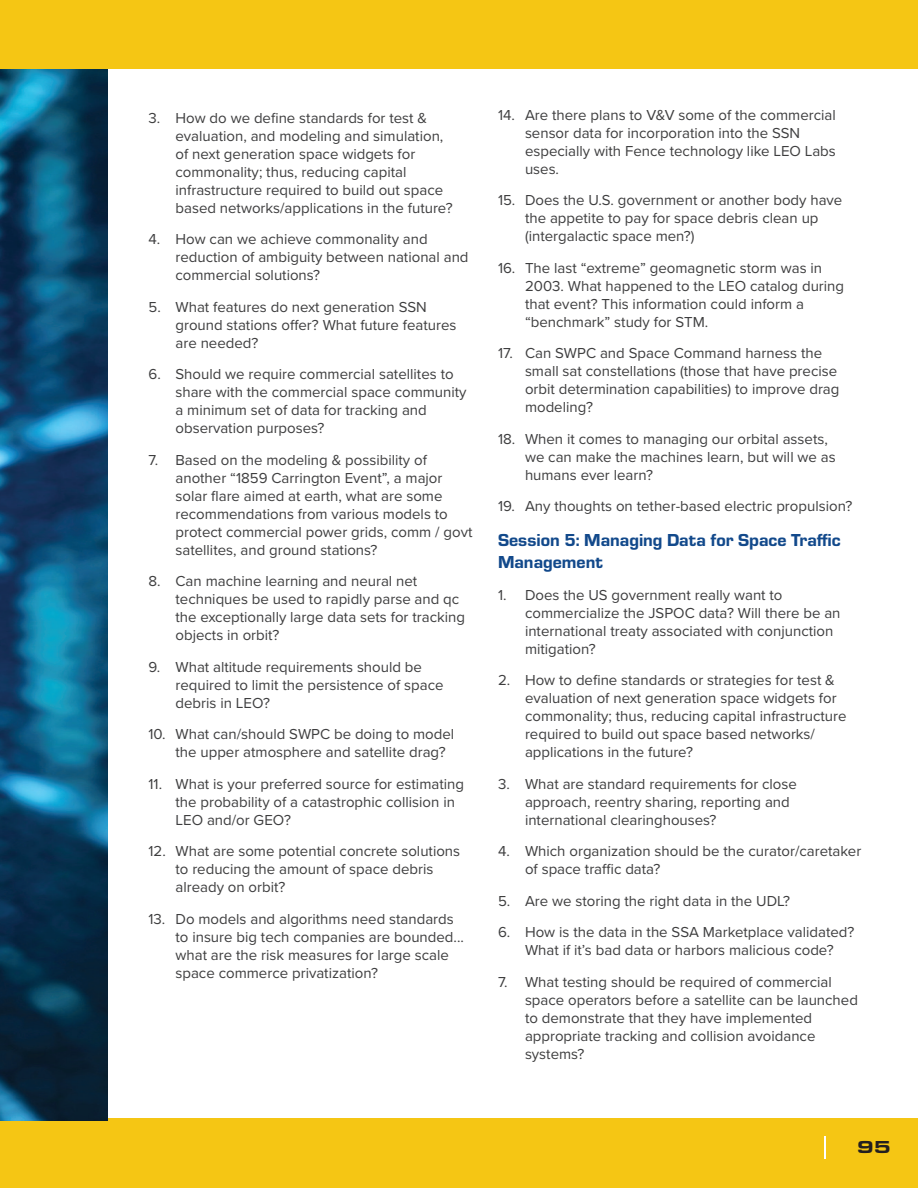
<style>
.page{position:relative;width:918px;height:1188px;background:#fff}
.page>*{position:absolute;margin:0;border:0;box-sizing:border-box;transform-origin:0 0}
.t1{font:18px/21.6px "Eurostile Hea";color:#12498b}
.t2{font:900 18px "Eurostile Ext";color:#231f20}
.t3{font:15px/18px "Proxima Nova";color:#3e3e3f}
</style>
<div class="page">
<div style="left:0;top:0;width:918px;height:69px;background:#f5c614"></div>
<div style="left:0;top:1119px;width:918px;height:69px;background:#f5c614"></div>
<hr style="left:824px;top:1136px;width:2px;height:23px;background:#fff">
<img style="left:0;top:69px;width:108px;height:1052px">
<p class="t3" style="left:176px;top:108px;width:279px;text-indent:-27px">3. How do we define standards for test &amp; evaluation, and modeling and simulation, of next generation space widgets for commonality; thus, reducing capital infrastructure required to build out space based networks/applications in the future?</p>
<p class="t3" style="left:176px;top:229px;width:295px;text-indent:-27px">4. How can we achieve commonality and reduction of ambiguity between national and commercial solutions?</p>
<p class="t3" style="left:176px;top:297px;width:282px;text-indent:-27px">5. What features do next generation SSN ground stations offer? What future features are needed?</p>
<p class="t3" style="left:176px;top:364px;width:293px;text-indent:-27px">6. Should we require commercial satellites to share with the commercial space community a minimum set of data for tracking and observation purposes?</p>
<p class="t3" style="left:176px;top:450px;width:298px;text-indent:-27px">7. Based on the modeling &amp; possibility of another “1859 Carrington Event”, a major solar flare aimed at earth, what are some recommendations from various models to protect commercial power grids, comm / govt satellites, and ground stations?</p>
<p class="t3" style="left:176px;top:571px;width:291px;text-indent:-27px">8. Can machine learning and neural net techniques be used to rapidly parse and qc the exceptionally large data sets for tracking objects in orbit?</p>
<p class="t3" style="left:176px;top:657px;width:270px;text-indent:-27px">9. What altitude requirements should be required to limit the persistence of space debris in LEO?</p>
<p class="t3" style="left:176px;top:724px;width:280px;text-indent:-27px">10. What can/should SWPC be doing to model the upper atmosphere and satellite drag?</p>
<p class="t3" style="left:176px;top:774px;width:290px;text-indent:-27px">11. What is your preferred source for estimating the probability of a catastrophic collision in<br>LEO and/or GEO?</p>
<p class="t3" style="left:176px;top:841px;width:286px;text-indent:-27px">12. What are some potential concrete solutions to reducing the amount of space debris already on orbit?</p>
<p class="t3" style="left:176px;top:909px;width:290px;text-indent:-27px">13. Do models and algorithms need standards to insure big tech companies are bounded... what are the risk measures for large scale space commerce privatization?</p>
<p class="t3" style="left:525px;top:105px;width:312px;text-indent:-27px">14. Are there plans to V&amp;V some of the commercial sensor data for incorporation into the SSN especially with Fence technology like LEO Labs uses.</p>
<p class="t3" style="left:525px;top:191px;width:319px;text-indent:-27px">15. Does the U.S. government or another body have the appetite to pay for space debris clean up (intergalactic space men?)</p>
<p class="t3" style="left:525px;top:258px;width:321px;text-indent:-27px">16. The last “extreme” geomagnetic storm was in 2003. What happened to the LEO catalog during that event? This information could inform a “benchmark” study for STM.</p>
<p class="t3" style="left:525px;top:344px;width:316px;text-indent:-27px">17. Can SWPC and Space Command harness the small sat constellations (those that have precise orbit determination capabilities) to improve drag modeling?</p>
<p class="t3" style="left:525px;top:429px;width:312px;text-indent:-27px">18. When it comes to managing our orbital assets, we can make the machines learn, but will we as humans ever learn?</p>
<p class="t3" style="left:498px;top:497px;width:356px">19. Any thoughts on tether-based electric propulsion?</p>
<p class="t1" style="left:498px;top:529px;width:344px">Session 5: Managing Data for Space Traffic<br>Management</p>
<p class="t3" style="left:525px;top:585px;width:317px;text-indent:-27px">1. Does the US government really want to commercialize the JSPOC data? Will there be an international treaty associated with conjunction mitigation?</p>
<p class="t3" style="left:525px;top:670px;width:323px;text-indent:-27px">2. How to define standards or strategies for test &amp; evaluation of next generation space widgets for commonality; thus, reducing capital infrastructure required to build out space based networks/ applications in the future?</p>
<p class="t3" style="left:525px;top:774px;width:273px;text-indent:-27px">3. What are standard requirements for close approach, reentry sharing, reporting and international clearinghouses?</p>
<p class="t3" style="left:525px;top:841px;width:338px;text-indent:-27px">4. Which organization should be the curator/caretaker of space traffic data?</p>
<p class="t3" style="left:498px;top:891px;width:294px">5. Are we storing the right data in the UDL?</p>
<p class="t3" style="left:498px;top:922px;width:358px;text-align:center">6. How is the data in the SSA Marketplace validated?<br>What if it’s bad data or harbors malicious code?</p>
<p class="t3" style="left:525px;top:972px;width:335px;text-indent:-27px">7. What testing should be required of commercial space operators before a satellite can be launched to demonstrate that they have implemented appropriate tracking and collision avoidance systems?</p>
<p class="t2" style="left:857px;top:1134px;width:36px">95</p>
</div>
